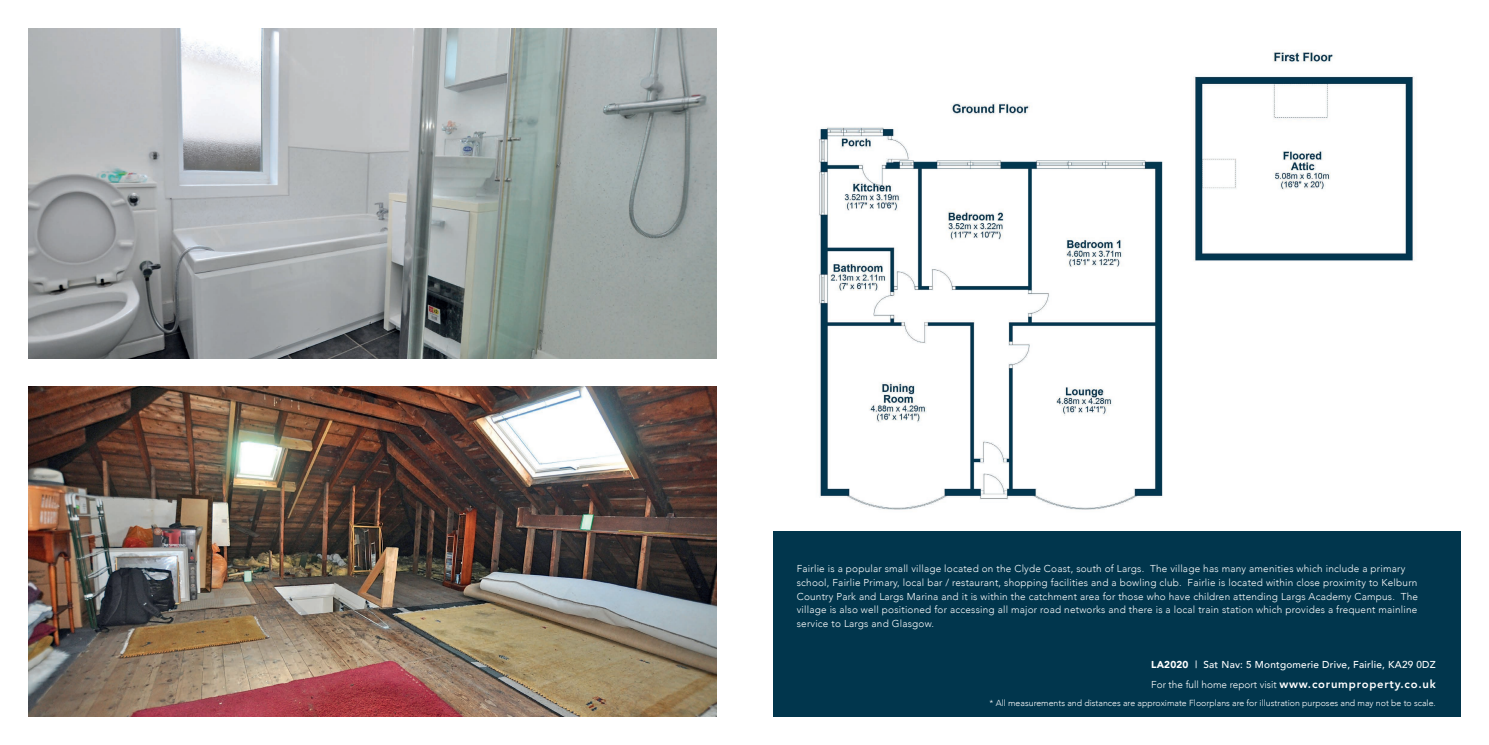
<style>
.page{position:relative;width:1489px;height:745px;background:#fff}
.page>*{position:absolute;margin:0;border:0;box-sizing:border-box;transform-origin:0 0}
.t1{font:300 10px/13.8px "Avenir";letter-spacing:.02em;color:#fff}
.t2{font:300 10px "Avenir";color:#fff}
.t3{font:500 10px "Avenir";letter-spacing:.02em;color:#fff}
.t4{font:300 8.75px "Avenir";color:#fff}
.s1{font-weight:900}
.s2{font-weight:800;font-size:11.25px}
</style>
<div class="page">
<div style="left:772px;top:531px;width:688px;height:185px;background:#01364d"></div>
<img style="left:819px;top:51px;width:595px;height:459px">
<img style="left:28px;top:386px;width:688px;height:330px">
<img style="left:28px;top:28px;width:688px;height:330px">
<p class="t1" style="left:796px;top:561px;width:622px">Fairlie is a popular small village located on the Clyde Coast, south of Largs. The village has many amenities which include a primary school, Fairlie Primary, local bar / restaurant, shopping facilities and a bowling club. Fairlie is located within close proximity to Kelburn Country Park and Largs Marina and it is within the catchment area for those who have children attending Largs Academy Campus. The village is also well positioned for accessing all major road networks and there is a local train station which provides a frequent mainline service to Largs and Glasgow.</p>
<p class="t3" style="left:1150px;top:655px;width:286px"><span class="s1">LA2020</span> | Sat Nav: 5 Montgomerie Drive, Fairlie, KA29 0DZ</p>
<p class="t2" style="left:1151px;top:678px;width:286px">For the full home report visit <span class="s2">www.corumproperty.co.uk</span></p>
<p class="t4" style="left:989px;top:697px;width:448px">* All measurements and distances are approximate Floorplans are for illustration purposes and may not be to scale.</p>
</div>
